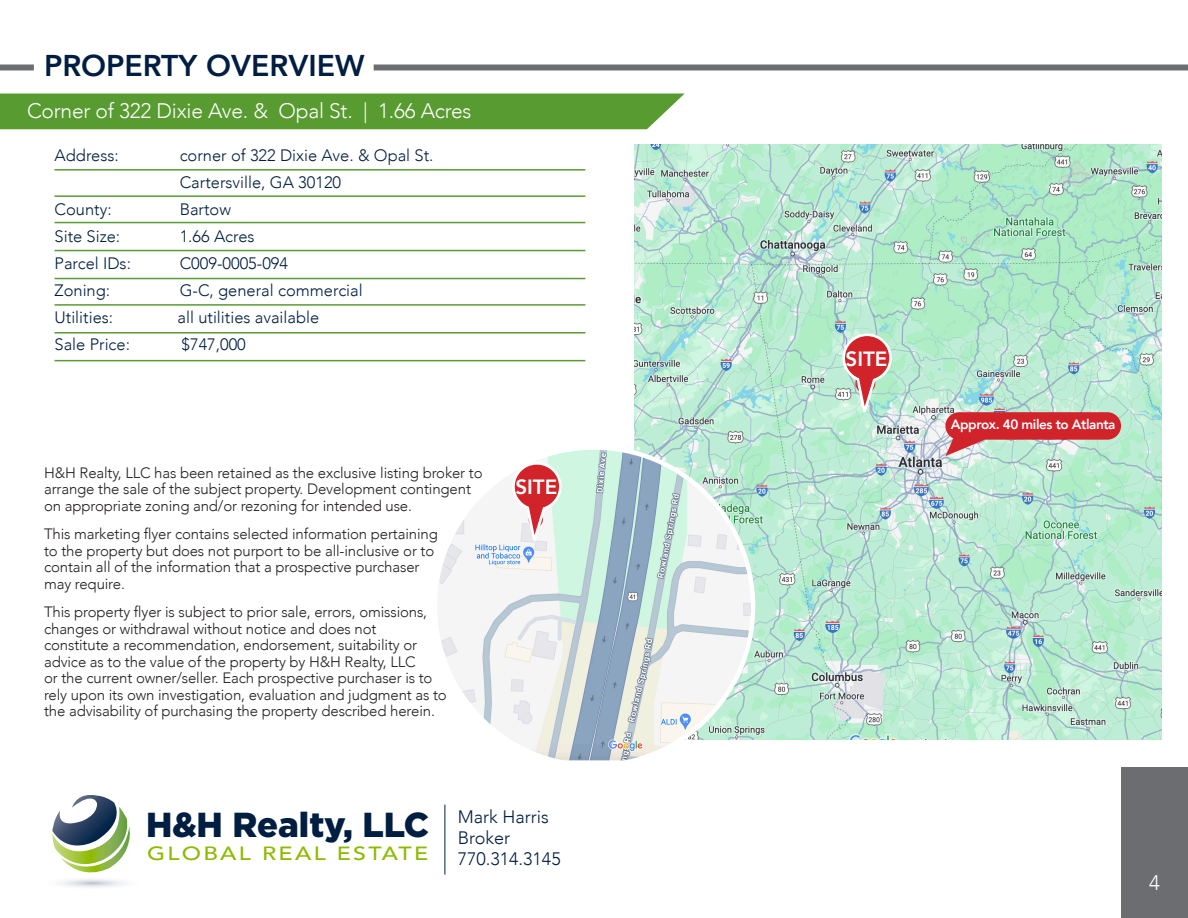
<style>
.page{position:relative;width:1188px;height:918px;background:#fff}
.page>*{position:absolute;margin:0;border:0;box-sizing:border-box;transform-origin:0 0}
.t1{font:900 34.65px "Gotham";color:#001e41}
.t2{font:800 30px "Avenir";color:#001e41}
.t3{font:300 21px "Avenir";letter-spacing:-.01em;color:#fff}
.t4{font:800 20.55px "Avenir";color:#fff}
.t5{font:500 19.2px "Avenir";letter-spacing:.1em;color:#8dbb00;scale:1.21 1}
.t6{font:300 18px "Avenir";color:#001e41}
.t7{font:300 16.5px "Avenir";color:#001e41}
.t8{font:300 15px/16.5px "Avenir";letter-spacing:-.01em;color:#231f20}
.t9{font:800 13.5px "Avenir";letter-spacing:-.03em;color:#fff}
</style>
<div class="page">
<div style="left:1121px;top:768px;width:67px;height:150px;background:#6c6d70"></div>
<div style="left:0;top:64px;width:34px;height:6px;background:#6c6d70"></div>
<div style="left:374px;top:64px;width:814px;height:6px;background:#6c6d70"></div>
<hr style="left:55px;top:169px;width:530px;height:2px;background:#589b31">
<hr style="left:55px;top:332px;width:530px;height:2px;background:#589b31">
<hr style="left:55px;top:195px;width:530px;height:2px;background:#589b31">
<hr style="left:55px;top:278px;width:530px;height:1px;background:#589b31">
<hr style="left:55px;top:250px;width:530px;height:1px;background:#589b31">
<hr style="left:55px;top:360px;width:530px;height:1px;background:#589b31">
<hr style="left:55px;top:222px;width:530px;height:1px;background:#589b31">
<hr style="left:55px;top:304px;width:530px;height:2px;background:#589b31">
<div style="left:0;top:94px;width:684px;height:35px;background:#589b31"></div>
<img style="left:634px;top:145px;width:527px;height:595px">
<svg style="left:841px;top:332px;width:52px;height:90px;background:#c9a098"></svg>
<svg style="left:52px;top:795px;width:78px;height:92px"></svg>
<hr style="left:445px;top:805px;width:1px;height:70px;background:#001e41">
<img style="left:439px;top:448px;width:314px;height:312px">
<svg style="left:511px;top:461px;width:52px;height:90px"></svg>
<svg style="left:945px;top:430px;width:40px;height:26px"></svg>
<div style="left:945px;top:412px;width:176px;height:28px;background:#d1232a;border-radius:14px"></div>
<p class="t2" style="left:44px;top:43px;width:322px">PROPERTY OVERVIEW</p>
<p class="t3" style="left:27px;top:99px;width:446px">Corner of 322 Dixie Ave. &amp; Opal St. | 1.66 Acres</p>
<p class="t7" style="left:55px;top:146px;width:66px">Address:</p>
<p class="t7" style="left:180px;top:146px;width:255px">corner of 322 Dixie Ave. &amp; Opal St.</p>
<p class="t7" style="left:180px;top:173px;width:163px">Cartersville, GA 30120</p>
<p class="t7" style="left:55px;top:200px;width:59px">County:</p>
<p class="t7" style="left:180px;top:200px;width:53px">Bartow</p>
<p class="t7" style="left:55px;top:227px;width:67px">Site Size:</p>
<p class="t7" style="left:180px;top:227px;width:76px">1.66 Acres</p>
<p class="t7" style="left:55px;top:254px;width:78px">Parcel IDs:</p>
<p class="t7" style="left:180px;top:254px;width:110px">C009-0005-094</p>
<p class="t7" style="left:55px;top:281px;width:57px">Zoning:</p>
<p class="t7" style="left:180px;top:281px;width:185px">G-C, general commercial</p>
<p class="t7" style="left:55px;top:308px;width:60px">Utilities:</p>
<p class="t7" style="left:178px;top:308px;width:143px">all utilities available</p>
<p class="t7" style="left:55px;top:335px;width:77px">Sale Price:</p>
<p class="t7" style="left:182px;top:335px;width:66px">$747,000</p>
<p class="t8" style="left:44px;top:464px;width:440px">H&amp;H Realty, LLC has been retained as the exclusive listing broker to arrange the sale of the subject property. Development contingent on appropriate zoning and/or rezoning for intended use.</p>
<p class="t8" style="left:44px;top:526px;width:395px">This marketing flyer contains selected information pertaining to the property but does not purport to be all-inclusive or to contain all of the information that a prospective purchaser may require.</p>
<p class="t8" style="left:44px;top:604px;width:404px">This property flyer is subject to prior sale, errors, omissions, changes or withdrawal without notice and does not<br>constitute a recommendation, endorsement, suitability or advice as to the value of the property by H&amp;H Realty, LLC<br>or the current owner/seller. Each prospective purchaser is to rely upon its own investigation, evaluation and judgment as to the advisability of purchasing the property described herein.</p>
<p class="t4" style="left:515px;top:471px;width:43px">SITE</p>
<p class="t1" style="left:146px;top:801px;width:285px">H&amp;H Realty, LLC</p>
<p class="t5" style="left:147px;top:837px;width:234px">GLOBAL REAL ESTATE</p>
<p class="t6" style="left:458px;top:806px;width:92px">Mark Harris</p>
<p class="t6" style="left:458px;top:827px;width:54px">Broker</p>
<p class="t6" style="left:458px;top:848px;width:104px">770.314.3145</p>
<p class="t4" style="left:846px;top:342px;width:43px">SITE</p>
<p class="t9" style="left:951px;top:414px;width:166px">Approx. 40 miles to Atlanta</p>
<p class="t3" style="left:1149px;top:871px;width:12px">4</p>
</div>
